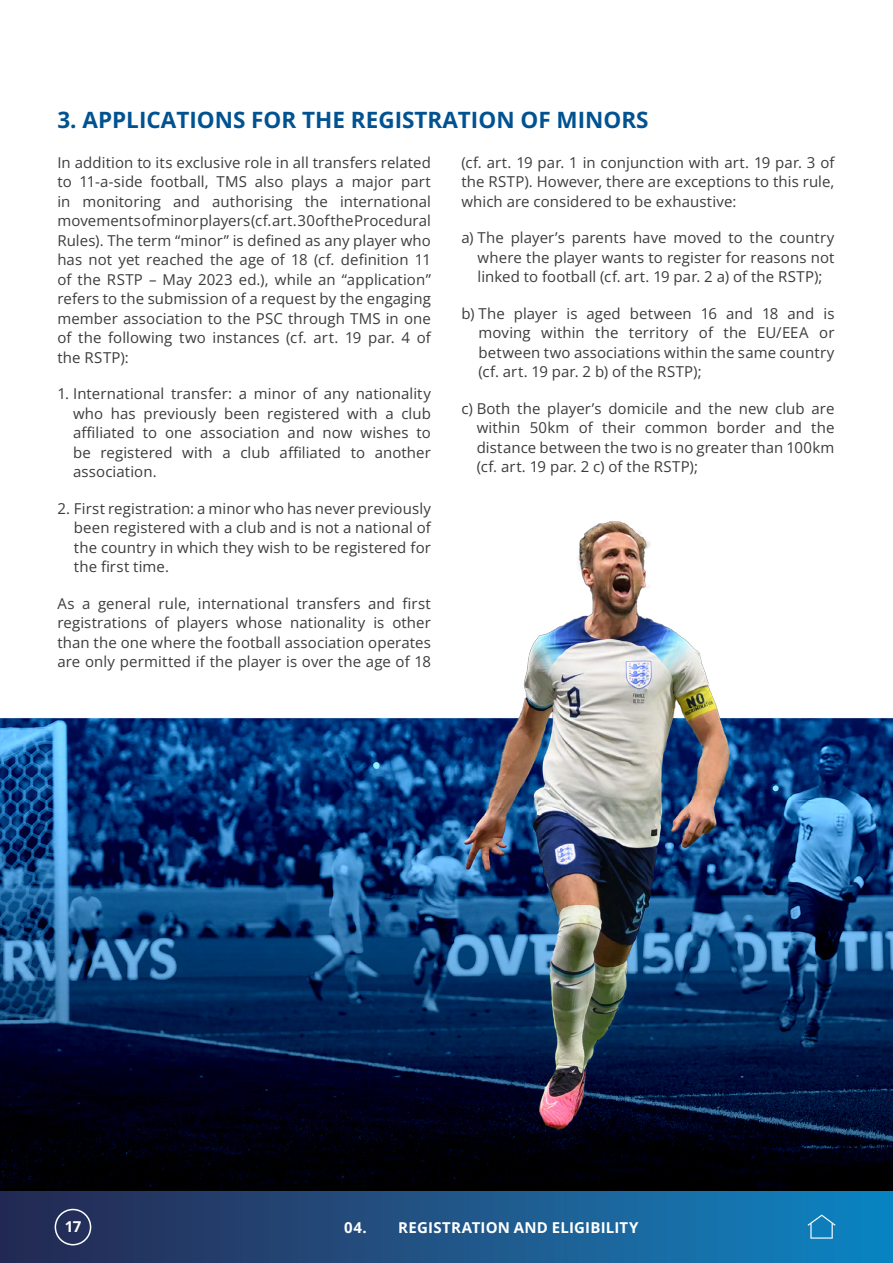
<style>
.page{position:relative;width:893px;height:1263px;background:#fff}
.page>*{position:absolute;margin:0;border:0;box-sizing:border-box;transform-origin:0 0}
.t1{font:700 22.5px "Open Sans";color:#005291}
.t2{font:15px/19.5px "Open Sans";letter-spacing:.005em;color:#3c3c3b;text-align:justify}
.t3{font:700 15px "Open Sans";color:#fff}
</style>
<div class="page">
<div style="left:0;top:1190px;width:893px;height:73px;background:linear-gradient(to right,#292850,#1184c2)"></div>
<img style="left:0;top:521px;width:893px;height:669px">
<div style="left:55px;top:1209px;width:36px;height:36px;border:2px solid #fff;border-radius:50%"></div>
<svg style="left:808px;top:1214px;width:28px;height:24px"></svg>
<h1 class="t1" style="left:57px;top:104px;width:593px">3. APPLICATIONS FOR THE REGISTRATION OF MINORS</h1>
<p class="t2" style="left:57px;top:152px;width:375px">In addition to its exclusive role in all transfers related to 11-a-side football, TMS also plays a major part in monitoring and authorising the international movements of minor players (cf. art. 30 of the Procedural Rules). The term “minor” is defined as any player who has not yet reached the age of 18 (cf. definition 11 of the RSTP – May 2023 ed.), while an “application” refers to the submission of a request by the engaging member association to the PSC through TMS in one of the following two instances (cf. art. 19 par. 4 of the RSTP):</p>
<p class="t2" style="left:73px;top:384px;width:359px;text-indent:-16px">1. International transfer: a minor of any nationality who has previously been registered with a club affiliated to one association and now wishes to be registered with a club affiliated to another association.</p>
<p class="t2" style="left:74px;top:498px;width:358px;text-indent:-17px">2. First registration: a minor who has never previously been registered with a club and is not a national of the country in which they wish to be registered for the first time.</p>
<p class="t2" style="left:57px;top:593px;width:375px">As a general rule, international transfers and first registrations of players whose nationality is other than the one where the football association operates are only permitted if the player is over the age of 18</p>
<p class="t2" style="left:461px;top:152px;width:375px">(cf. art. 19 par. 1 in conjunction with art. 19 par. 3 of the RSTP). However, there are exceptions to this rule, which are considered to be exhaustive:</p>
<p class="t2" style="left:478px;top:228px;width:358px;text-indent:-16px">a) The player’s parents have moved to the country where the player wants to register for reasons not linked to football (cf. art. 19 par. 2 a) of the RSTP);</p>
<p class="t2" style="left:478px;top:303px;width:357px;text-indent:-17px">b) The player is aged between 16 and 18 and is moving within the territory of the EU/EEA or between two associations within the same country (cf. art. 19 par. 2 b) of the RSTP);</p>
<p class="t2" style="left:477px;top:398px;width:359px;text-indent:-15px">c) Both the player’s domicile and the new club are within 50km of their common border and the distance between the two is no greater than 100km (cf. art. 19 par. 2 c) of the RSTP);</p>
<p class="t3" style="left:65px;top:1216px;width:18px">17</p>
<p class="t3" style="left:344px;top:1217px;width:75px">04. REGISTRATION</p>
<p class="t3" style="left:514px;top:1217px;width:13px">AND</p>
<p class="t3" style="left:552px;top:1217px;width:9px">ELIGIBILITY</p>
</div>
